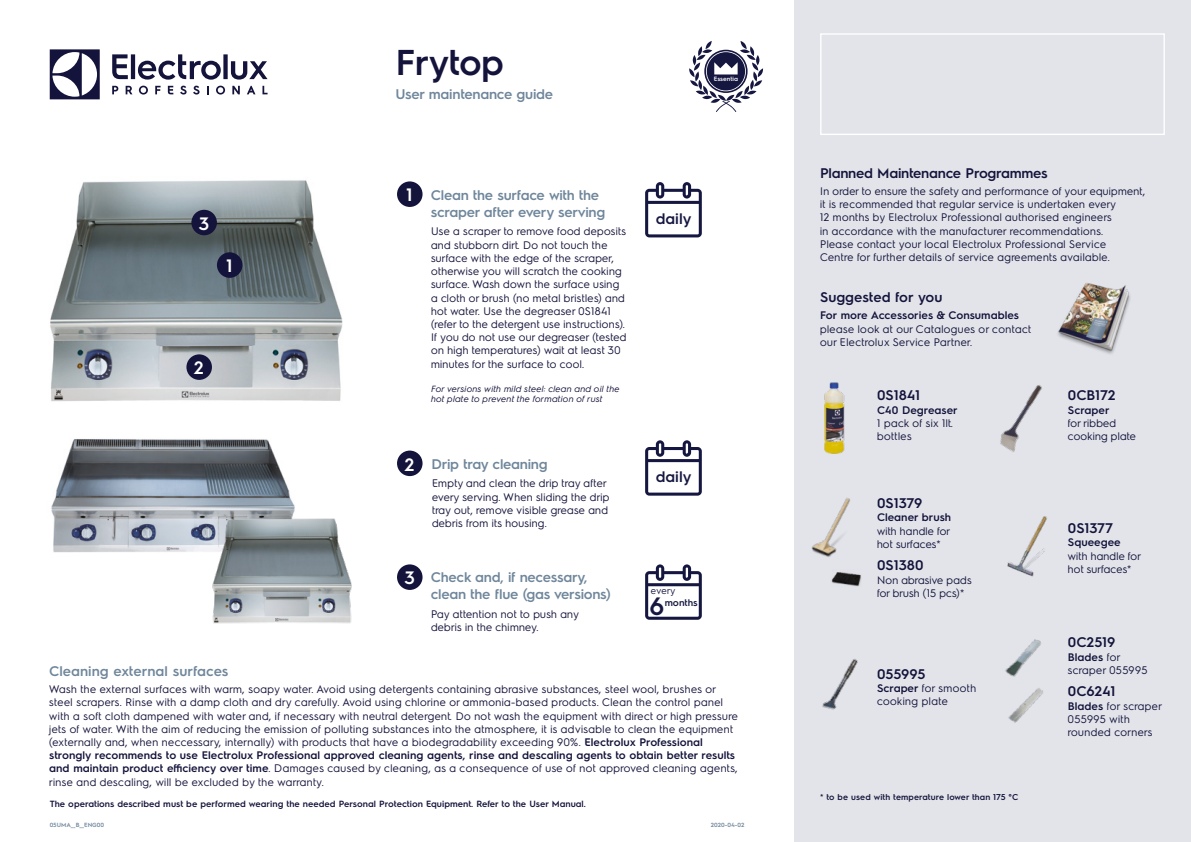
<style>
.page{position:relative;width:1191px;height:842px;background:#fff}
.page>*{position:absolute;margin:0;border:0;box-sizing:border-box;transform-origin:0 0}
.t1{font:600 36px "Electrolux Sans";letter-spacing:-.025em;color:#14133b}
.t2{font:600 25.2px "Electrolux Sans";color:#161741}
.t3{font:600 18px "Electrolux Sans";color:#fff}
.t4{font:600 15.3px "Electrolux Sans";color:#161741}
.t5{font:600 14px/16.8px "Electrolux Sans";letter-spacing:-.02em;color:#6f869b}
.t6{font:600 14px "Electrolux Sans";letter-spacing:-.01em;color:#14133b}
.t7{font:600 14px "Electrolux Sans";color:#6f869b}
.t8{font:11px/13.2px "Electrolux Sans";color:#14133b}
.t9{font:11px/13.2px "Electrolux Sans";letter-spacing:-.02em;color:#14133b}
.t10{font:600 11px "Electrolux Sans";color:#14133b}
.t11{font:600 9.6px "Electrolux Sans";color:#161741}
.t12{font:9.6px "Electrolux Sans";letter-spacing:-.015em;color:#161741}
.t13{font:600 9px "Electrolux Sans";color:#14133b}
.t14{font:italic 9px/10.8px "Electrolux Sans";color:#14133b}
.t15{font:600 8.5px "Electrolux Sans";letter-spacing:.01em;color:#14133b}
.t16{font:600 6.2px "Electrolux Sans";color:#fff}
.t17{font:600 6px "Electrolux Sans";color:#6f869b}
.s1{font-size:18px;color:#fff}
.s2{font-weight:600}
</style>
<div class="page">
<div style="left:794px;top:0;width:397px;height:842px;background:#e2e4ea"></div>
<svg style="left:689px;top:41px;width:74px;height:71px"></svg>
<div style="left:820px;top:33px;width:344px;height:102px;border:1px solid #fff"></div>
<svg style="left:50px;top:49px;width:50px;height:50px"></svg>
<svg style="left:112px;top:54px;width:155px;height:26px"></svg>
<svg style="left:262px;top:86px;width:5px;height:8px"></svg>
<svg style="left:216px;top:86px;width:9px;height:9px"></svg>
<svg style="left:207px;top:86px;width:2px;height:8px"></svg>
<svg style="left:193px;top:86px;width:6px;height:9px"></svg>
<svg style="left:180px;top:86px;width:7px;height:9px"></svg>
<svg style="left:168px;top:86px;width:5px;height:8px"></svg>
<svg style="left:155px;top:86px;width:6px;height:8px"></svg>
<svg style="left:139px;top:86px;width:9px;height:9px"></svg>
<svg style="left:126px;top:86px;width:6px;height:8px"></svg>
<svg style="left:112px;top:86px;width:6px;height:8px"></svg>
<svg style="left:247px;top:86px;width:8px;height:8px"></svg>
<svg style="left:232px;top:86px;width:8px;height:8px"></svg>
<img style="left:1058px;top:283px;width:72px;height:71px">
<img style="left:50px;top:180px;width:293px;height:222px">
<div style="left:217px;top:252px;width:25px;height:26px;background:#14133b;border-radius:50%"></div>
<div style="left:186px;top:354px;width:26px;height:26px;background:#14133b;border-radius:50%"></div>
<div style="left:191px;top:210px;width:26px;height:25px;background:#14133b;border-radius:50%"></div>
<div style="left:397px;top:451px;width:25px;height:25px;background:#14133b;border-radius:50%"></div>
<svg style="left:645px;top:440px;width:57px;height:56px"></svg>
<div style="left:397px;top:564px;width:25px;height:26px;background:#14133b;border-radius:50%"></div>
<svg style="left:645px;top:564px;width:57px;height:56px"></svg>
<img style="left:811px;top:498px;width:39px;height:59px">
<img style="left:831px;top:572px;width:30px;height:15px">
<img style="left:1007px;top:516px;width:40px;height:61px">
<img style="left:824px;top:382px;width:21px;height:72px">
<img style="left:1000px;top:385px;width:42px;height:67px">
<img style="left:822px;top:659px;width:36px;height:51px">
<img style="left:1008px;top:688px;width:35px;height:35px">
<img style="left:1005px;top:639px;width:37px;height:38px">
<svg style="left:645px;top:182px;width:57px;height:55px"></svg>
<div style="left:397px;top:181px;width:25px;height:26px;background:#14133b;border-radius:50%"></div>
<img style="left:51px;top:439px;width:244px;height:114px">
<img style="left:210px;top:516px;width:142px;height:108px">
<h3 class="t3" style="left:199px;top:211px;width:12px">3</h3>
<h3 class="t3" style="left:226px;top:253px;width:8px">1</h3>
<h3 class="t3" style="left:194px;top:355px;width:12px">2</h3>
<h1 class="t1" style="left:395px;top:37px;width:110px">Frytop</h1>
<p class="t5" style="left:395px;top:85px;width:159px">User maintenance guide</p>
<p class="t16" style="left:714px;top:74px;width:26px">Essentia</p>
<h3 class="t3" style="left:406px;top:183px;width:8px">1</h3>
<p class="t5" style="left:431px;top:186px;width:176px">Clean the surface with the scraper after every serving</p>
<p class="t8" style="left:431px;top:224px;width:197px">Use a scraper to remove food deposits and stubborn dirt. Do not touch the surface with the edge of the scraper, otherwise you will scratch the cooking surface. Wash down the surface using a cloth or brush (no metal bristles) and hot water. Use the degreaser 0S1841 (refer to the detergent use instructions).<br>If you do not use our degreaser (tested on high temperatures) wait at least 30 minutes for the surface to cool.</p>
<p class="t14" style="left:431px;top:382px;width:190px">For versions with mild steel: clean and oil the hot plate to prevent the formation of rust</p>
<p class="t5" style="left:404px;top:454px;width:145px"><span class="s1">2</span> Drip tray cleaning</p>
<p class="t8" style="left:432px;top:476px;width:179px">Empty and clean the drip tray after every serving. When sliding the drip tray out, remove visible grease and debris from its housing.</p>
<p class="t5" style="left:431px;top:568px;width:181px;text-indent:-26px"><span class="s1">3</span> Check and, if necessary, clean the flue (gas versions)</p>
<p class="t8" style="left:431px;top:607px;width:150px">Pay attention not to push any debris in the chimney.</p>
<h3 class="t4" style="left:656px;top:208px;width:37px">daily</h3>
<h3 class="t4" style="left:656px;top:466px;width:37px">daily</h3>
<p class="t12" style="left:651px;top:584px;width:26px">every</p>
<h2 class="t2" style="left:649px;top:588px;width:16px">6</h2>
<p class="t11" style="left:664px;top:596px;width:35px">months</p>
<p class="t7" style="left:49px;top:661px;width:181px">Cleaning external surfaces</p>
<p class="t8" style="left:49px;top:682px;width:690px">Wash the external surfaces with warm, soapy water. Avoid using detergents containing abrasive substances, steel wool, brushes or steel scrapers. Rinse with a damp cloth and dry carefully. Avoid using chlorine or ammonia-based products. Clean the control panel with a soft cloth dampened with water and, if necessary with neutral detergent. Do not wash the equipment with direct or high pressure jets of water. With the aim of reducing the emission of polluting substances into the atmosphere, it is advisable to clean the equipment (externally and, when neccessary, internally) with products that have a biodegradability exceeding 90%. <span class="s2">Electrolux Professional strongly recommends to use Electrolux Professional approved cleaning agents, rinse and descaling agents to obtain better results and maintain product efficiency over time</span>. Damages caused by cleaning, as a consequence of use of not approved cleaning agents, rinse and descaling, will be excluded by the warranty.</p>
<p class="t13" style="left:50px;top:798px;width:537px">The operations described must be performed wearing the needed Personal Protection Equipment. Refer to the User Manual.</p>
<p class="t17" style="left:50px;top:820px;width:56px">05UMA__B__ENG00</p>
<p class="t17" style="left:711px;top:820px;width:35px">2020-04-02</p>
<p class="t6" style="left:820px;top:163px;width:229px">Planned Maintenance Programmes</p>
<p class="t8" style="left:820px;top:184px;width:327px">In order to ensure the safety and performance of your equipment, it is recommended that regular service is undertaken every<br>12 months by Electrolux Professional authorised engineers<br>in accordance with the manufacturer recommendations.<br>Please contact your local Electrolux Professional Service<br>Centre for further details of service agreements available.</p>
<p class="t6" style="left:820px;top:287px;width:124px">Suggested for you</p>
<p class="t10" style="left:820px;top:308px;width:200px">For more Accessories &amp; Consumables</p>
<p class="t8" style="left:820px;top:321px;width:213px">please look at our Catalogues or contact our Electrolux Service Partner.</p>
<p class="t6" style="left:877px;top:386px;width:45px">0S1841</p>
<p class="t10" style="left:877px;top:402px;width:82px">C40 Degreaser</p>
<p class="t8" style="left:877px;top:416px;width:78px">1 pack of six 1lt. bottles</p>
<p class="t6" style="left:877px;top:493px;width:47px">0S1379</p>
<p class="t10" style="left:877px;top:510px;width:76px">Cleaner brush</p>
<p class="t9" style="left:877px;top:523px;width:75px">with handle for hot surfaces*</p>
<p class="t6" style="left:877px;top:556px;width:48px">0S1380</p>
<p class="t9" style="left:877px;top:572px;width:96px">Non abrasive pads for brush (15 pcs)*</p>
<p class="t6" style="left:877px;top:664px;width:50px">055995</p>
<p class="t8" style="left:877px;top:680px;width:101px"><span class="s2">Scraper</span> for smooth cooking plate</p>
<p class="t15" style="left:820px;top:791px;width:200px">* to be used with temperature lower than 175 °C</p>
<p class="t6" style="left:1067px;top:386px;width:49px">0CB172</p>
<p class="t10" style="left:1067px;top:402px;width:43px">Scraper</p>
<p class="t9" style="left:1067px;top:416px;width:70px">for ribbed cooking plate</p>
<p class="t6" style="left:1067px;top:518px;width:47px">0S1377</p>
<p class="t10" style="left:1067px;top:535px;width:54px">Squeegee</p>
<p class="t9" style="left:1067px;top:548px;width:75px">with handle for hot surfaces*</p>
<p class="t6" style="left:1067px;top:633px;width:49px">0C2519</p>
<p class="t8" style="left:1067px;top:649px;width:81px"><span class="s2">Blades</span> for scraper 055995</p>
<p class="t6" style="left:1067px;top:682px;width:49px">0C6241</p>
<p class="t8" style="left:1067px;top:698px;width:96px"><span class="s2">Blades</span> for scraper<br>055995 with rounded corners</p>
</div>
